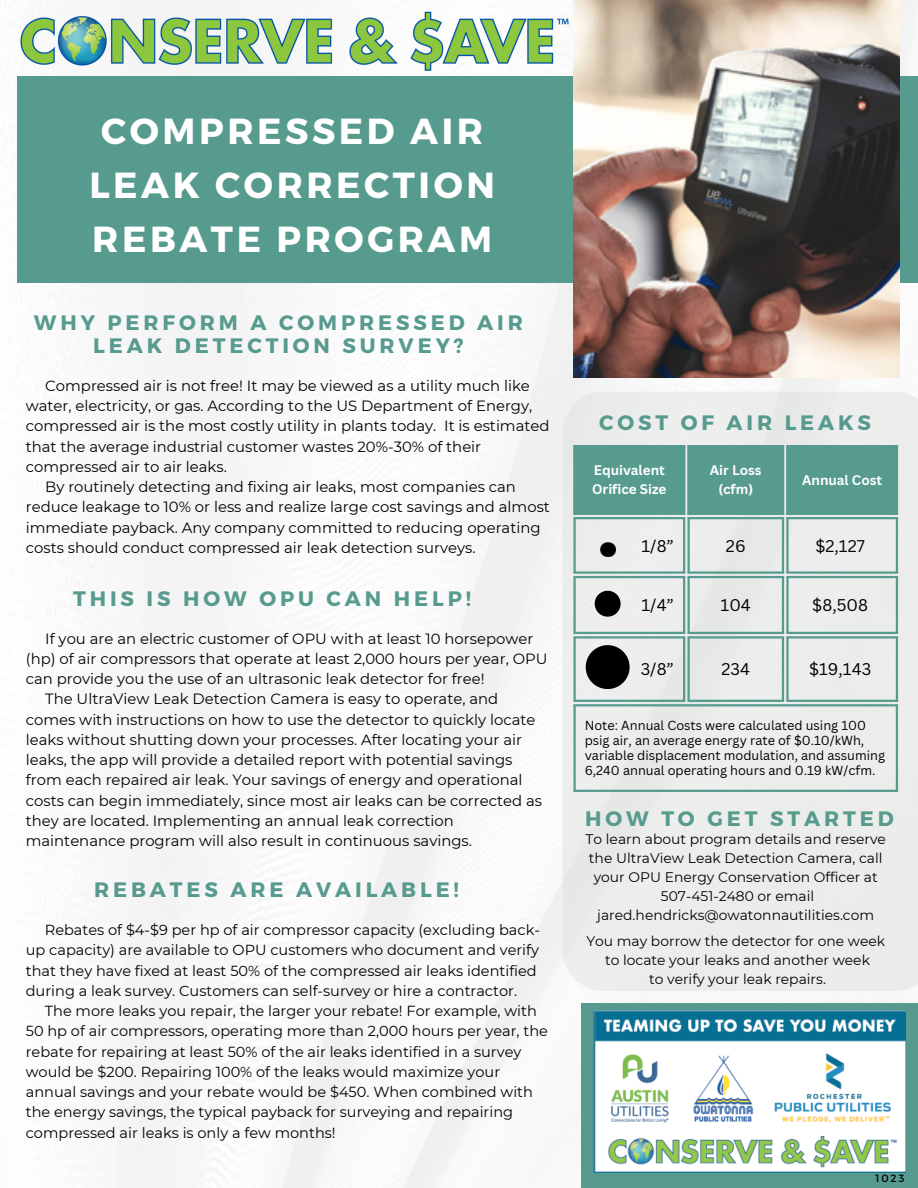
<style>
.page{position:relative;width:918px;height:1188px;background:#fff}
.page>*{position:absolute;margin:0;border:0;box-sizing:border-box;transform-origin:0 0}
.t1{font:700 36.3px/54px "Montserrat";letter-spacing:.1em;color:#fff;text-align:center}
.t2{font:700 20.85px/22.5px "Montserrat";letter-spacing:.185em;color:#579b8e;text-align:center}
.t3{font:16.5px "Canva Sans";color:#000}
.t4{font:14.85px/20.2px "Montserrat";color:#000}
.t5{font:14.55px/20.2px "Montserrat";color:#000}
.t6{font:13.95px/19.2px "Montserrat";color:#000;text-align:center}
.t7{font:700 13.5px/18px "Canva Sans";color:#fff}
.t8{font:12.75px/14.9px "Canva Sans";color:#000}
.t9{font:10.5px "Montserrat";color:#000}
</style>
<div class="page">
<img style="left:17px;top:0;width:901px;height:1188px">
<div style="left:18px;top:77px;width:900px;height:206px;background:#579b8e"></div>
<img style="left:573px;top:1px;width:327px;height:376px">
<div style="left:562px;top:392px;width:356px;height:599px;background:#ebedeb"></div>
<div style="left:581px;top:1004px;width:337px;height:184px;background:#579b8e"></div>
<img style="left:593px;top:1011px;width:313px;height:162px">
<div style="left:576px;top:445px;width:320px;height:70px;background:#579b8e"></div>
<hr style="left:573px;top:447px;width:3px;height:66px;background:#579b8e">
<hr style="left:683px;top:447px;width:2px;height:66px;background:#579b8e">
<hr style="left:573px;top:445px;width:112px;height:2px;background:#579b8e">
<hr style="left:573px;top:513px;width:112px;height:2px;background:#579b8e">
<hr style="left:688px;top:447px;width:2px;height:66px;background:#579b8e">
<hr style="left:782px;top:447px;width:2px;height:66px;background:#579b8e">
<hr style="left:688px;top:445px;width:96px;height:2px;background:#579b8e">
<hr style="left:688px;top:513px;width:96px;height:2px;background:#579b8e">
<hr style="left:786px;top:447px;width:3px;height:66px;background:#579b8e">
<hr style="left:896px;top:447px;width:2px;height:66px;background:#579b8e">
<hr style="left:786px;top:445px;width:112px;height:2px;background:#579b8e">
<hr style="left:786px;top:513px;width:112px;height:2px;background:#579b8e">
<hr style="left:573px;top:519px;width:3px;height:52px;background:#579b8e">
<hr style="left:683px;top:519px;width:2px;height:52px;background:#579b8e">
<hr style="left:573px;top:517px;width:112px;height:2px;background:#579b8e">
<hr style="left:573px;top:571px;width:112px;height:3px;background:#579b8e">
<hr style="left:688px;top:519px;width:2px;height:52px;background:#579b8e">
<hr style="left:782px;top:519px;width:2px;height:52px;background:#579b8e">
<hr style="left:688px;top:517px;width:96px;height:2px;background:#579b8e">
<hr style="left:688px;top:571px;width:96px;height:3px;background:#579b8e">
<hr style="left:786px;top:519px;width:3px;height:52px;background:#579b8e">
<hr style="left:896px;top:519px;width:2px;height:52px;background:#579b8e">
<hr style="left:786px;top:517px;width:112px;height:2px;background:#579b8e">
<hr style="left:786px;top:571px;width:112px;height:3px;background:#579b8e">
<hr style="left:573px;top:578px;width:3px;height:54px;background:#579b8e">
<hr style="left:683px;top:578px;width:2px;height:54px;background:#579b8e">
<hr style="left:573px;top:576px;width:112px;height:2px;background:#579b8e">
<hr style="left:573px;top:632px;width:112px;height:2px;background:#579b8e">
<hr style="left:688px;top:578px;width:2px;height:54px;background:#579b8e">
<hr style="left:782px;top:578px;width:2px;height:54px;background:#579b8e">
<hr style="left:688px;top:576px;width:96px;height:2px;background:#579b8e">
<hr style="left:688px;top:632px;width:96px;height:2px;background:#579b8e">
<hr style="left:786px;top:578px;width:3px;height:54px;background:#579b8e">
<hr style="left:896px;top:578px;width:2px;height:54px;background:#579b8e">
<hr style="left:786px;top:576px;width:112px;height:2px;background:#579b8e">
<hr style="left:786px;top:632px;width:112px;height:2px;background:#579b8e">
<hr style="left:573px;top:639px;width:3px;height:61px;background:#579b8e">
<hr style="left:683px;top:639px;width:2px;height:61px;background:#579b8e">
<hr style="left:573px;top:636px;width:112px;height:3px;background:#579b8e">
<hr style="left:573px;top:700px;width:112px;height:2px;background:#579b8e">
<hr style="left:688px;top:639px;width:2px;height:61px;background:#579b8e">
<hr style="left:782px;top:639px;width:2px;height:61px;background:#579b8e">
<hr style="left:688px;top:636px;width:96px;height:3px;background:#579b8e">
<hr style="left:688px;top:700px;width:96px;height:2px;background:#579b8e">
<hr style="left:786px;top:639px;width:3px;height:61px;background:#579b8e">
<hr style="left:896px;top:639px;width:2px;height:61px;background:#579b8e">
<hr style="left:786px;top:636px;width:112px;height:3px;background:#579b8e">
<hr style="left:786px;top:700px;width:112px;height:2px;background:#579b8e">
<hr style="left:573px;top:706px;width:3px;height:84px;background:#579b8e">
<hr style="left:896px;top:706px;width:2px;height:84px;background:#579b8e">
<hr style="left:573px;top:704px;width:325px;height:2px;background:#579b8e">
<hr style="left:573px;top:790px;width:325px;height:2px;background:#579b8e">
<img style="left:600px;top:542px;width:15px;height:15px">
<svg style="left:586px;top:645px;width:44px;height:44px;background:#333433"></svg>
<svg style="left:595px;top:591px;width:26px;height:26px"></svg>
<img style="left:17px;top:9px;width:577px;height:64px">
<p class="t1" style="left:89px;top:102px;width:407px">COMPRESSED AIR<br>LEAK CORRECTION<br>REBATE PROGRAM</p>
<p class="t2" style="left:34px;top:311px;width:491px">WHY PERFORM A COMPRESSED AIR<br>LEAK DETECTION SURVEY?</p>
<p class="t4" style="left:26px;top:375px;width:525px;text-indent:19px">Compressed air is not free! It may be viewed as a utility much like water, electricity, or gas. According to the US Department of Energy, compressed air is the most costly utility in plants today. It is estimated that the average industrial customer wastes 20%-30% of their compressed air to air leaks.</p>
<p class="t4" style="left:26px;top:477px;width:526px;text-indent:19px">By routinely detecting and fixing air leaks, most companies can reduce leakage to 10% or less and realize large cost savings and almost immediate payback. Any company committed to reducing operating costs should conduct compressed air leak detection surveys.</p>
<p class="t2" style="left:73px;top:586px;width:400px">THIS IS HOW OPU CAN HELP!</p>
<p class="t4" style="left:26px;top:628px;width:523px;text-indent:19px">If you are an electric customer of OPU with at least 10 horsepower (hp) of air compressors that operate at least 2,000 hours per year, OPU can provide you the use of an ultrasonic leak detector for free!</p>
<p class="t4" style="left:26px;top:689px;width:518px;text-indent:19px">The UltraView Leak Detection Camera is easy to operate, and comes with instructions on how to use the detector to quickly locate leaks without shutting down your processes. After locating your air leaks, the app will provide a detailed report with potential savings from each repaired air leak. Your savings of energy and operational costs can begin immediately, since most air leaks can be corrected as they are located. Implementing an annual leak correction maintenance program will also result in continuous savings.</p>
<p class="t2" style="left:94px;top:877px;width:366px">REBATES ARE AVAILABLE!</p>
<p class="t5" style="left:26px;top:920px;width:516px;text-indent:19px">Rebates of $4-$9 per hp of air compressor capacity (excluding back&shy;up capacity) are available to OPU customers who document and verify that they have fixed at least 50% of the compressed air leaks identified during a leak survey. Customers can self-survey or hire a contractor.</p>
<p class="t5" style="left:26px;top:1001px;width:524px;text-indent:19px">The more leaks you repair, the larger your rebate! For example, with 50 hp of air compressors, operating more than 2,000 hours per year, the rebate for repairing at least 50% of the air leaks identified in a survey would be $200. Repairing 100% of the leaks would maximize your annual savings and your rebate would be $450. When combined with the energy savings, the typical payback for surveying and repairing compressed air leaks is only a few months!</p>
<p class="t2" style="left:599px;top:410px;width:273px">COST OF AIR LEAKS</p>
<p class="t7" style="left:592px;top:461px;width:76px">Equivalent<br>Orifice Size</p>
<p class="t7" style="left:710px;top:461px;width:53px;text-align:center">Air Loss (cfm)</p>
<p class="t7" style="left:802px;top:471px;width:82px">Annual Cost</p>
<p class="t3" style="left:642px;top:534px;width:34px">1/8”</p>
<p class="t3" style="left:726px;top:534px;width:21px">26</p>
<p class="t3" style="left:815px;top:534px;width:51px">$2,127</p>
<p class="t3" style="left:642px;top:593px;width:34px">1/4”</p>
<p class="t3" style="left:721px;top:593px;width:32px">104</p>
<p class="t3" style="left:812px;top:593px;width:57px">$8,508</p>
<p class="t3" style="left:641px;top:658px;width:35px">3/8”</p>
<p class="t3" style="left:722px;top:658px;width:30px">234</p>
<p class="t3" style="left:809px;top:658px;width:64px">$19,143</p>
<p class="t8" style="left:585px;top:718px;width:302px">Note: Annual Costs were calculated using 100 psig air, an average energy rate of $0.10/kWh, variable displacement modulation, and assuming 6,240 annual operating hours and 0.19 kW/cfm.</p>
<p class="t2" style="left:585px;top:806px;width:310px">HOW TO GET STARTED</p>
<p class="t6" style="left:586px;top:829px;width:302px">To learn about program details and reserve the UltraView Leak Detection Camera, call your OPU Energy Conservation Officer at</p>
<p class="t6" style="left:597px;top:886px;width:278px">507-451-2480 or email jared.hendricks@owatonnautilities.com</p>
<p class="t6" style="left:586px;top:931px;width:300px">You may borrow the detector for one week</p>
<p class="t6" style="left:605px;top:950px;width:266px">to locate your leaks and another week</p>
<p class="t6" style="left:649px;top:970px;width:178px">to verify your leak repairs.</p>
<p class="t9" style="left:875px;top:1172px;width:31px">1023</p>
</div>
